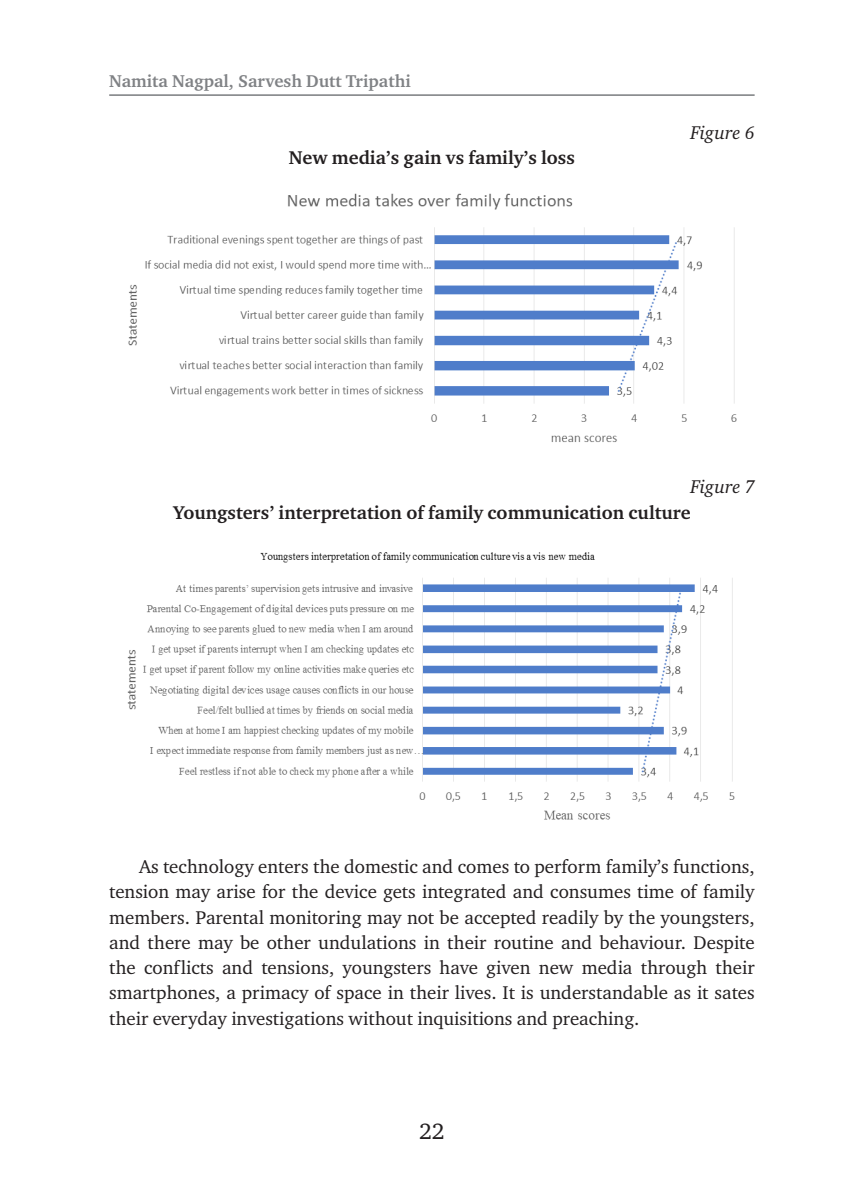
<style>
.page{position:relative;width:844px;height:1191px;background:#fff}
.page>*{position:absolute;margin:0;border:0;box-sizing:border-box;transform-origin:0 0}
.t1{font:22.75px "Charter C";color:#231f20}
.t2{font:18.9px/25.4px "Charter C";color:#231f20;text-align:justify}
.t3{font:700 18.9px/25.4px "Charter C";color:#231f20}
.t4{font:italic 18.9px "Charter C";color:#231f20}
.t5{font:700 17.5px "Charter C";color:#808285}
.s1{font-family:"Cambria"}
.s2{font-weight:400;font-style:italic}
.s3{font-family:"Cambria";font-weight:400;font-style:italic}
</style>
<div class="page">
<hr style="left:109px;top:94px;width:645px;height:2px;background:#808285">
<img style="left:128px;top:193px;width:609px;height:249px">
<img style="left:127px;top:552px;width:608px;height:268px">
<p class="t5" style="left:109px;top:72px;width:303px">Namita Nagpal, Sarvesh Dutt Tripathi</p>
<p class="t3" style="left:289px;top:145px;width:287px">New media’s gain vs family’s loss</p>
<p class="t4" style="left:690px;top:122px;width:66px">Figure <span class="s1">6</span></p>
<p class="t3" style="left:173px;top:474px;width:583px;text-indent:517px"><span class="s2">Figure</span> <span class="s3">7<br></span>Youngsters’ interpretation of family communication culture</p>
<p class="t2" style="left:109px;top:854px;width:646px;text-indent:30px">As technology enters the domestic and comes to perform family’s functions, tension may arise for the device gets integrated and consumes time of family members. Parental monitoring may not be accepted readily by the youngsters, and there may be other undulations in their routine and behaviour. Despite the conflicts and tensions, youngsters have given new media through their smartphones, a primacy of space in their lives. It is understandable as it sates their everyday investigations without inquisitions and preaching.</p>
<p class="t1" style="left:419px;top:1118px;width:27px">22</p>
</div>
